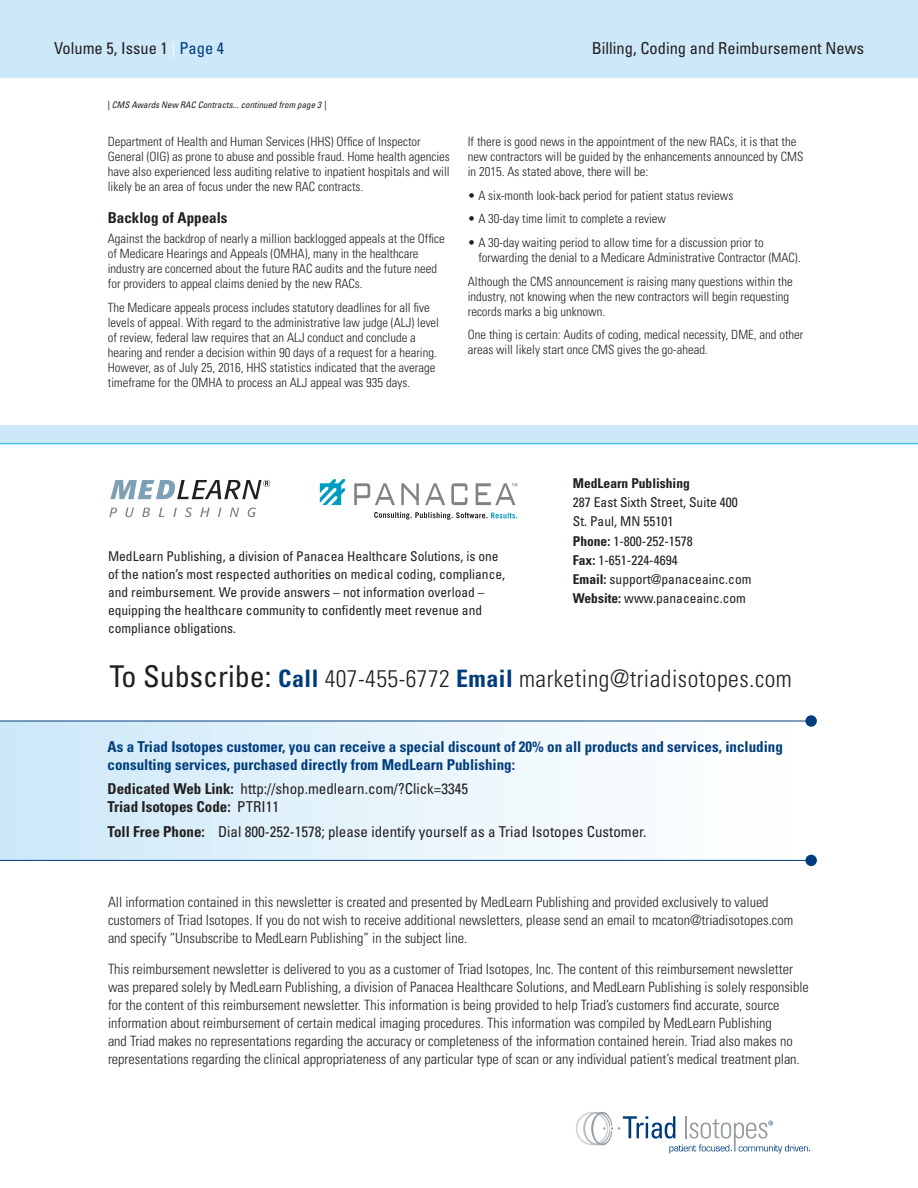
<style>
.page{position:relative;width:918px;height:1188px;background:#fff}
.page>*{position:absolute;margin:0;border:0;box-sizing:border-box;transform-origin:0 0}
.heading1{font:300 condensed 24px "Univers LT Std";letter-spacing:.02em;color:#231f20}
.heading1-2{font:condensed 16.5px "Univers LT Std";color:#231f20}
.body_copy{font:700 condensed 15px/18px "Univers LT Std";color:#013d7d}
.body_copy-2{font:condensed 15px "Univers LT Std";color:#231f20}
.body_copy-3{font:700 condensed 15px "Univers LT Std";color:#231f20}
.Subhead{font:700 condensed 15px "Univers LT Std";color:#231f20}
.end_copy{font:300 condensed 14.25px/18px "Univers LT Std";color:#231f20}
.body_copy-4{font:condensed 13.5px/18px "Univers LT Std";color:#231f20}
.body_copy-5{font:700 condensed 13.5px "Univers LT Std";color:#231f20}
.Body{font:300 condensed 12.75px/15px "Univers LT Std";color:#231f20}
.heading1-3{font:italic condensed 9px "Univers LT Std";color:#231f20}
.s1{color:#fff}
.s2{color:#013d7d}
.s3{font-weight:700}
.s4{font-weight:400;font-size:30px}
.s5{font-weight:700;color:#013d7d}
.s6{font-weight:400}
</style>
<div class="page">
<div style="left:0;top:721px;width:810px;height:139px;background:linear-gradient(to right,#cde8f8,#fff)"></div>
<hr style="left:0;top:721px;width:811px;height:1px;background:#013d7d">
<div style="left:805px;top:715px;width:12px;height:12px;background:#013d7d;border-radius:50%"></div>
<hr style="left:0;top:860px;width:811px;height:1px;background:#013d7d">
<div style="left:805px;top:855px;width:12px;height:11px;background:#013d7d;border-radius:50%"></div>
<div style="left:0;top:0;width:918px;height:78px;background:#cde8f8"></div>
<svg style="left:576px;top:1112px;width:234px;height:42px"></svg>
<div style="left:0;top:425px;width:918px;height:18px;background:#cde8f8"></div>
<hr style="left:0;top:443px;width:918px;height:1px;background:#4fbdec">
<svg style="left:110px;top:480px;width:160px;height:19px"></svg>
<svg style="left:109px;top:508px;width:8px;height:9px"></svg>
<svg style="left:125px;top:508px;width:9px;height:9px"></svg>
<svg style="left:142px;top:508px;width:8px;height:9px"></svg>
<svg style="left:159px;top:508px;width:5px;height:9px"></svg>
<svg style="left:173px;top:508px;width:4px;height:9px"></svg>
<svg style="left:185px;top:507px;width:7px;height:10px"></svg>
<svg style="left:200px;top:508px;width:10px;height:9px"></svg>
<svg style="left:218px;top:508px;width:4px;height:9px"></svg>
<svg style="left:230px;top:508px;width:9px;height:9px"></svg>
<svg style="left:248px;top:507px;width:8px;height:10px"></svg>
<svg style="left:320px;top:479px;width:25px;height:26px"></svg>
<svg style="left:354px;top:483px;width:41px;height:22px"></svg>
<svg style="left:425px;top:483px;width:20px;height:22px"></svg>
<svg style="left:451px;top:483px;width:17px;height:22px"></svg>
<svg style="left:401px;top:483px;width:18px;height:22px"></svg>
<svg style="left:476px;top:483px;width:41px;height:22px"></svg>
<svg style="left:374px;top:512px;width:143px;height:8px"></svg>
<p class="heading1-2" style="left:54px;top:38px;width:172px">Volume 5, Issue 1 <span class="s1">|</span> <span class="s2">Page 4</span></p>
<p class="heading1-3" style="left:106px;top:99px;width:222px">| CMS Awards New RAC Contracts... continued from page 3 |</p>
<p class="Body" style="left:108px;top:134px;width:344px">Department of Health and Human Services (HHS) Office of Inspector General (OIG) as prone to abuse and possible fraud. Home health agencies have also experienced less auditing relative to inpatient hospitals and will likely be an area of focus under the new RAC contracts.</p>
<p class="Subhead" style="left:108px;top:209px;width:121px">Backlog of Appeals</p>
<p class="Body" style="left:108px;top:231px;width:338px">Against the backdrop of nearly a million backlogged appeals at the Office of Medicare Hearings and Appeals (OMHA), many in the healthcare industry are concerned about the future RAC audits and the future need for providers to appeal claims denied by the new RACs.</p>
<p class="Body" style="left:108px;top:300px;width:333px">The Medicare appeals process includes statutory deadlines for all five levels of appeal. With regard to the administrative law judge (ALJ) level of review, federal law requires that an ALJ conduct and conclude a hearing and render a decision within 90 days of a request for a hearing.<br>However, as of July 25, 2016, HHS statistics indicated that the average timeframe for the OMHA to process an ALJ appeal was 935 days.</p>
<p class="heading1-2" style="left:592px;top:37px;width:274px">Billing, Coding and Reimbursement News</p>
<p class="heading1-2" style="left:694px;top:38px;width:172px">Volume 1, Is ue 1 <span class="s1">|</span> <span class="s2">Page 2</span></p>
<p class="Body" style="left:468px;top:134px;width:337px">If there is good news in the appointment of the new RACs, it is that the new contractors will be guided by the enhancements announced by CMS in 2015. As stated above, there will be:</p>
<p class="Body" style="left:468px;top:188px;width:267px">• A six-month look-back period for patient status reviews</p>
<p class="Body" style="left:468px;top:211px;width:200px">• A 30-day time limit to complete a review</p>
<p class="Body" style="left:478px;top:235px;width:324px;text-indent:-11px">• A 30-day waiting period to allow time for a discussion prior to forwarding the denial to a Medicare Administrative Contractor (MAC).</p>
<p class="Body" style="left:468px;top:274px;width:326px">Although the CMS announcement is raising many questions within the industry, not knowing when the new contractors will begin requesting records marks a big unknown.</p>
<p class="Body" style="left:468px;top:327px;width:337px">One thing is certain: Audits of coding, medical necessity, DME, and other areas will likely start once CMS gives the go-ahead.</p>
<p class="body_copy-4" style="left:108px;top:547px;width:399px">MedLearn Publishing, a division of Panacea Healthcare Solutions, is one of the nation’s most respected authorities on medical coding, compliance, and reimbursement. We provide answers – not information overload – equipping the healthcare community to confidently meet revenue and compliance obligations.</p>
<p class="body_copy-5" style="left:573px;top:475px;width:118px">MedLearn Publishing</p>
<p class="body_copy-4" style="left:573px;top:493px;width:166px">287 East Sixth Street, Suite 400</p>
<p class="body_copy-4" style="left:573px;top:512px;width:102px">St. Paul, MN 55101</p>
<p class="body_copy-4" style="left:573px;top:532px;width:121px"><span class="s3">Phone:</span> 1-800-252-1578</p>
<p class="body_copy-4" style="left:573px;top:551px;width:106px"><span class="s3">Fax:</span> 1-651-224-4694</p>
<p class="body_copy-4" style="left:573px;top:570px;width:180px"><span class="s3">Email:</span> support@panaceainc.com</p>
<p class="body_copy-4" style="left:573px;top:589px;width:175px"><span class="s3">Website:</span> www.panaceainc.com</p>
<p class="heading1" style="left:109px;top:665px;width:684px"><span class="s4">To Subscribe:</span> <span class="s5">Call</span> 407-455-6772 <span class="s5">Email</span> marketing@triadisotopes.com</p>
<p class="body_copy" style="left:108px;top:737px;width:677px">As a Triad Isotopes customer, you can receive a special discount of 20% on all products and services, including consulting services, purchased directly from MedLearn Publishing:</p>
<p class="body_copy-2" style="left:108px;top:780px;width:362px"><span class="s3">Dedicated Web Link:</span> http://shop.medlearn.com/?Click=3345</p>
<p class="body_copy-3" style="left:108px;top:798px;width:173px">Triad Isotopes Code: <span class="s6">PTRI11</span></p>
<p class="body_copy-2" style="left:108px;top:822px;width:540px"><span class="s3">Toll Free Phone:</span> Dial 800-252-1578; please identify yourself as a Triad Isotopes Customer.</p>
<p class="end_copy" style="left:108px;top:893px;width:687px">All information contained in this newsletter is created and presented by MedLearn Publishing and provided exclusively to valued customers of Triad Isotopes. If you do not wish to receive additional newsletters, please send an email to mcaton@triadisotopes.com and specify “Unsubscribe to MedLearn Publishing” in the subject line.</p>
<p class="end_copy" style="left:108px;top:960px;width:702px">This reimbursement newsletter is delivered to you as a customer of Triad Isotopes, Inc. The content of this reimbursement newsletter was prepared solely by MedLearn Publishing, a division of Panacea Healthcare Solutions, and MedLearn Publishing is solely responsible for the content of this reimbursement newsletter. This information is being provided to help Triad’s customers find accurate, source information about reimbursement of certain medical imaging procedures. This information was compiled by MedLearn Publishing<br>and Triad makes no representations regarding the accuracy or completeness of the information contained herein. Triad also makes no representations regarding the clinical appropriateness of any particular type of scan or any individual patient’s medical treatment plan.</p>
</div>
